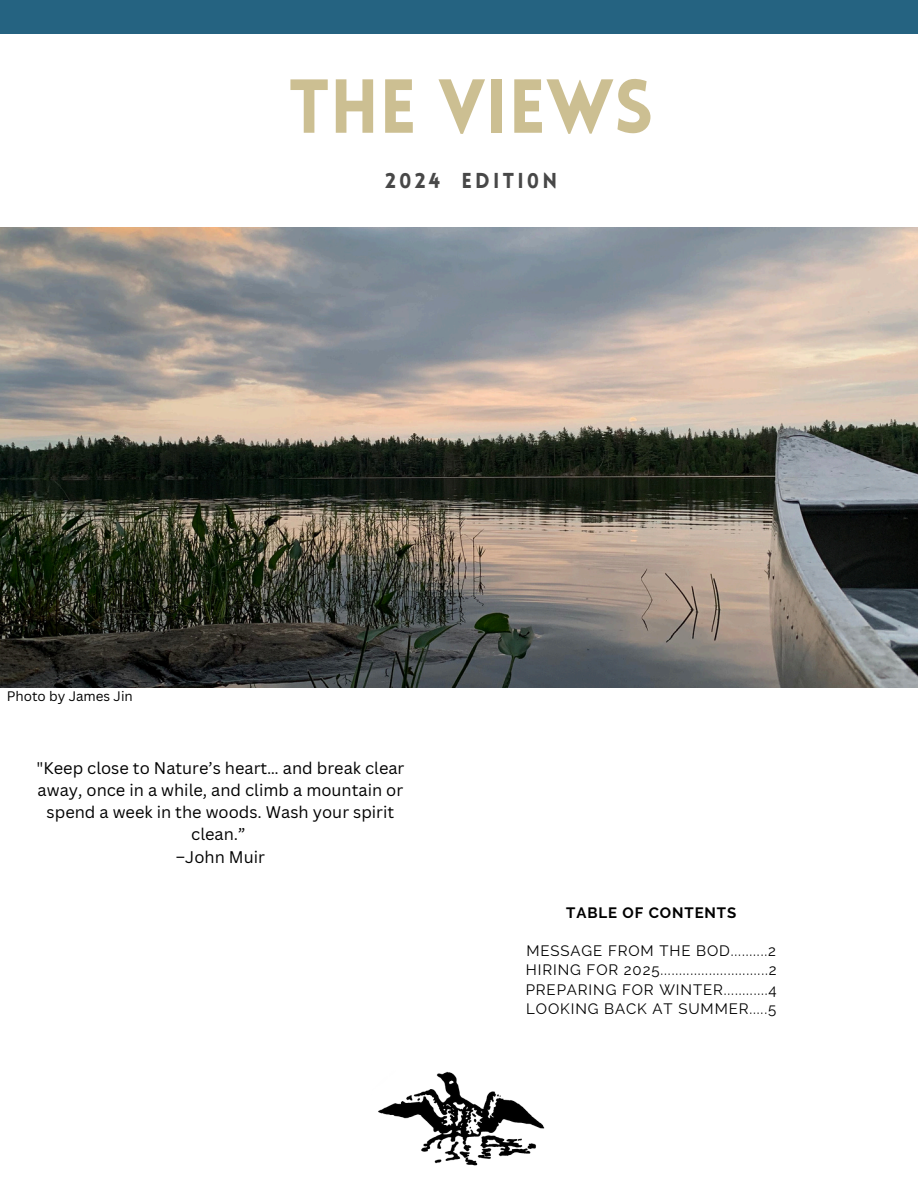
<style>
.page{position:relative;width:918px;height:1188px;background:#fff}
.page>*{position:absolute;margin:0;border:0;box-sizing:border-box;transform-origin:0 0}
.t1{font:900 74.7px "Lovelo";color:#ccbf92}
.t2{font:900 21px "Lovelo";letter-spacing:.15em;color:#484848}
.t3{font:16.35px/22.2px "Canva Sans";color:#000;text-align:center}
.t4{font:15px/19.2px "Raleway";letter-spacing:.06em;color:#000;text-align:justify}
.t5{font:700 15px "Raleway";letter-spacing:.06em;color:#000}
.t6{font:13.5px "Canva Sans";color:#000}
</style>
<div class="page">
<img style="left:0;top:228px;width:918px;height:460px">
<div style="left:0;top:0;width:918px;height:34px;background:#256381"></div>
<img style="left:378px;top:1071px;width:167px;height:95px">
<h2 class="t1" style="left:289px;top:77px;width:366px">THE VIEWS</h2>
<p class="t2" style="left:385px;top:173px;width:174px">2024 EDITI0N</p>
<p class="t6" style="left:7px;top:686px;width:128px">Photo by James Jin</p>
<h4 class="t3" style="left:36px;top:756px;width:369px">"Keep close to Nature’s heart… and break clear away, once in a while, and climb a mountain or spend a week in the woods. Wash your spirit clean.”<br>–John Muir</h4>
<h5 class="t5" style="left:566px;top:904px;width:172px">TABLE OF CONTENTS</h5>
<h3 class="t4" style="left:526px;top:941px;width:253px">MESSAGE FROM THE BOD..........2<br>HIRING FOR 2025.............................2<br>PREPARING FOR WINTER............4<br>LOOKING BACK AT SUMMER.....5</h3>
</div>
